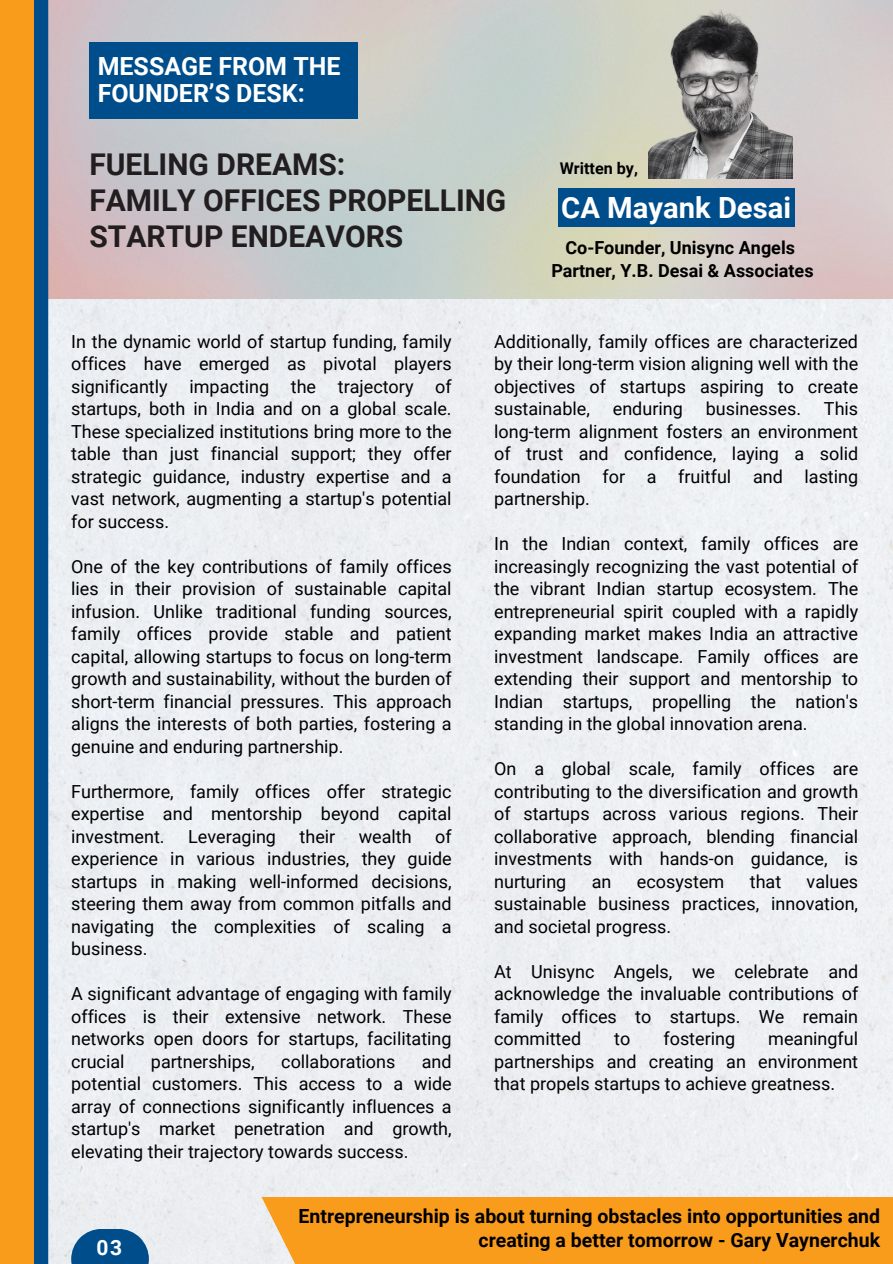
<style>
.page{position:relative;width:893px;height:1264px;background:#fff}
.page>*{position:absolute;margin:0;border:0;box-sizing:border-box;transform-origin:0 0}
.t1{font:700 30px/36px "Roboto";color:#221e1f}
.t2{font:700 29.25px "Roboto";color:#fff}
.t3{font:700 25.05px "Roboto";color:#fff}
.t4{font:700 21px "Roboto";color:#fff}
.t5{font:700 19.5px/23.7px "Roboto";color:#000;text-align:right}
.t6{font:18px/22.5px "Roboto";color:#000;text-align:justify}
.t7{font:700 18px "Roboto";color:#000}
.t8{font:700 16.2px "Roboto";color:#000}
</style>
<div class="page">
<div style="left:48px;top:298px;width:844px;height:965px;background:#eceff3"></div>
<img style="left:48px;top:0;width:844px;height:298px">
<div style="left:33px;top:0;width:15px;height:1263px;background:#004d8b"></div>
<div style="left:0;top:0;width:33px;height:1263px;background:#f99c1b"></div>
<svg style="left:71px;top:1228px;width:78px;height:35px;background:#29699c"></svg>
<div style="left:89px;top:43px;width:269px;height:76px;background:#004d8b"></div>
<img style="left:648px;top:7px;width:144px;height:172px">
<div style="left:558px;top:188px;width:236px;height:39px;background:#004d8b"></div>
<div style="left:261px;top:1196px;width:631px;height:67px;background:#f99c1b"></div>
<p class="t3" style="left:98px;top:52px;width:244px">MESSAGE FROM THE</p>
<p class="t3" style="left:98px;top:79px;width:208px">FOUNDER’S DESK:</p>
<p class="t1" style="left:89px;top:147px;width:257px">FUELING DREAMS:</p>
<p class="t1" style="left:89px;top:183px;width:418px">FAMILY OFFICES PROPELLING<br>STARTUP ENDEAVORS</p>
<p class="t8" style="left:559px;top:159px;width:80px">Written by,</p>
<p class="t2" style="left:561px;top:190px;width:231px">CA Mayank Desai</p>
<p class="t7" style="left:565px;top:237px;width:231px">Co-Founder, Unisync Angels</p>
<p class="t7" style="left:551px;top:260px;width:264px">Partner, Y.B. Desai &amp; Associates</p>
<p class="t6" style="left:71px;top:330px;width:382px">In the dynamic world of startup funding, family offices have emerged as pivotal players significantly impacting the trajectory of startups, both in India and on a global scale.<br>These specialized institutions bring more to the table than just financial support; they offer strategic guidance, industry expertise and a vast network, augmenting a startup's potential for success.</p>
<p class="t6" style="left:71px;top:555px;width:382px">One of the key contributions of family offices lies in their provision of sustainable capital infusion. Unlike traditional funding sources, family offices provide stable and patient capital, allowing startups to focus on long-term growth and sustainability, without the burden of short-term financial pressures. This approach aligns the interests of both parties, fostering a genuine and enduring partnership.</p>
<p class="t6" style="left:71px;top:780px;width:382px">Furthermore, family offices offer strategic expertise and mentorship beyond capital investment.</p>
<p class="t6" style="left:71px;top:825px;width:382px;text-indent:364px">of experience in various industries, they guide startups in making well-informed decisions, steering them away from common pitfalls and navigating the complexities of scaling a business.</p>
<p class="t6" style="left:71px;top:983px;width:382px">A significant advantage of engaging with family offices is their extensive network. These networks open doors for startups, facilitating crucial</p>
<p class="t6" style="left:188px;top:825px;width:89px">Leveraging</p>
<p class="t6" style="left:299px;top:825px;width:37px">their</p>
<p class="t6" style="left:359px;top:825px;width:54px">wealth</p>
<p class="t6" style="left:71px;top:1050px;width:382px;text-indent:350px">and potential customers. This access to a wide array of connections significantly influences a startup's market penetration and growth, elevating their trajectory towards success.</p>
<p class="t6" style="left:151px;top:1050px;width:105px">partnerships,</p>
<p class="t6" style="left:281px;top:1050px;width:116px">collaborations</p>
<p class="t6" style="left:494px;top:330px;width:365px">Additionally, family offices are characterized by their long-term vision aligning well with the objectives of startups aspiring to create sustainable,</p>
<p class="t6" style="left:494px;top:398px;width:365px;text-indent:330px">This long-term alignment fosters an environment of trust and confidence, laying a solid foundation for a fruitful and lasting partnership.</p>
<p class="t6" style="left:494px;top:533px;width:365px">In the Indian context, family offices are increasingly recognizing the vast potential of the vibrant Indian startup ecosystem. The entrepreneurial spirit coupled with a rapidly expanding market makes India an attractive investment landscape. Family offices are extending their support and mentorship to Indian startups, propelling the nation's standing in the global innovation arena.</p>
<p class="t6" style="left:494px;top:758px;width:365px">On a global scale, family offices are contributing to the diversification and growth of startups across various regions. Their collaborative approach, blending financial investments with hands-on guidance, is nurturing</p>
<p class="t6" style="left:612px;top:398px;width:71px">enduring</p>
<p class="t6" style="left:705px;top:398px;width:97px">businesses.</p>
<p class="t6" style="left:494px;top:870px;width:365px;text-indent:312px">values sustainable business practices, innovation, and societal progress.</p>
<p class="t6" style="left:494px;top:960px;width:365px">At Unisync Angels, we celebrate and acknowledge the invaluable contributions of family offices to startups. We remain committed</p>
<p class="t6" style="left:591px;top:870px;width:21px">an</p>
<p class="t6" style="left:636px;top:870px;width:89px">ecosystem</p>
<p class="t6" style="left:749px;top:870px;width:33px">that</p>
<p class="t6" style="left:494px;top:1028px;width:365px;text-indent:274px">meaningful partnerships and creating an environment that propels startups to achieve greatness.</p>
<p class="t6" style="left:614px;top:1028px;width:18px">to</p>
<p class="t6" style="left:663px;top:1028px;width:73px">fostering</p>
<p class="t4" style="left:96px;top:1234px;width:27px">03</p>
<p class="t5" style="left:298px;top:1204px;width:583px">Entrepreneurship is about turning obstacles into opportunities and creating a better tomorrow - Gary Vaynerchuk</p>
</div>
